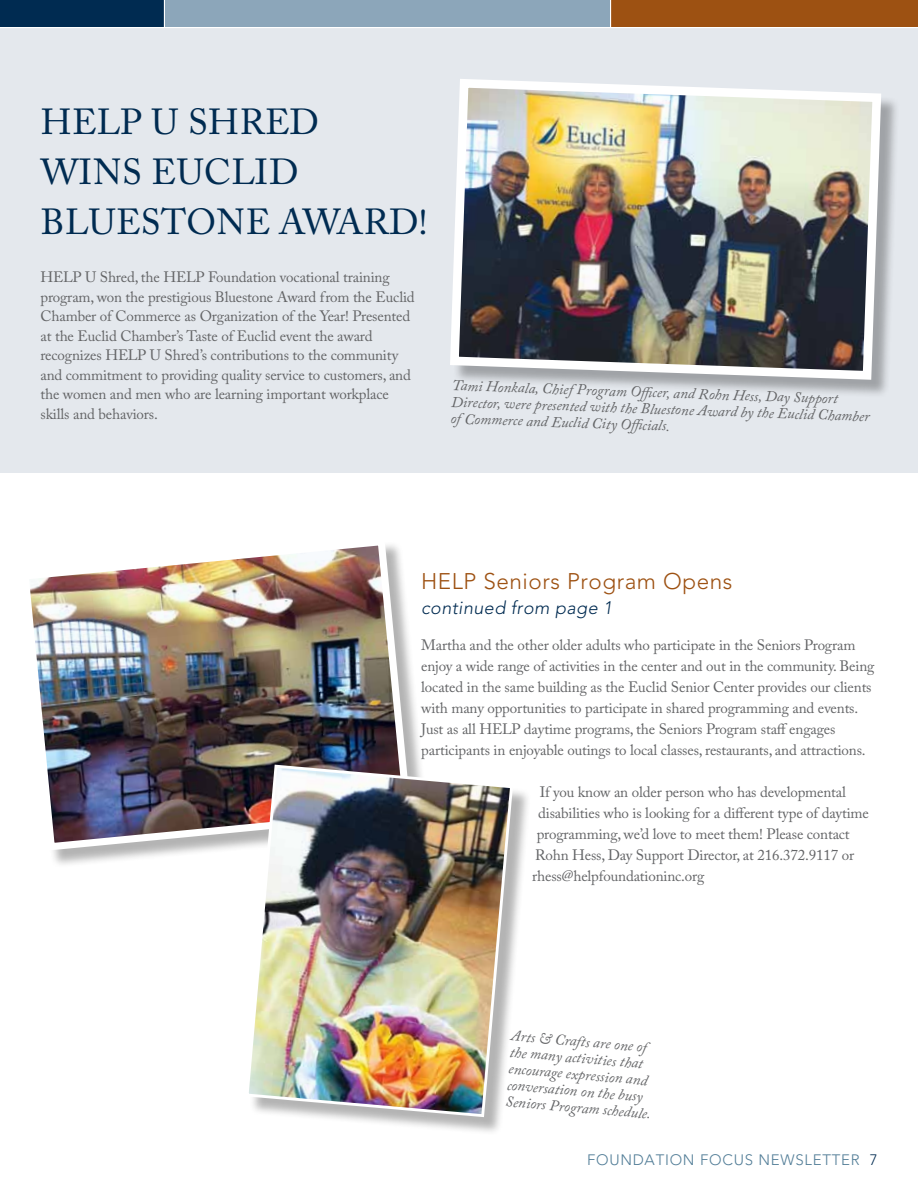
<style>
.page{position:relative;width:918px;height:1188px;background:#fff}
.page>*{position:absolute;margin:0;border:0;box-sizing:border-box;transform-origin:0 0}
.t1{font:36px/49.8px "Adobe Caslon Pro";letter-spacing:.015em;color:#002b51}
.t2{font:300 22.5px "Avenir";letter-spacing:.025em;color:#9d5112}
.t3{font:italic 300 18px "Avenir";letter-spacing:.025em;color:#002b51}
.t4{font:15px/19.5px "Adobe Caslon Pro";letter-spacing:-.01em;color:#636466}
.t5{font:italic 15px/16.5px "Adobe Caslon Pro";color:#636466}
.t6{font:300 15px "Avenir";letter-spacing:.05em;color:#527d97}
.t7{font:300 15px "Avenir";color:#002b51}
</style>
<div class="page">
<div style="left:0;top:0;width:918px;height:472px;background:#e4e8ed"></div>
<div style="left:165px;top:0;width:753px;height:27px;background:#8ca6ba"></div>
<div style="left:610px;top:0;width:308px;height:27px;background:#9d5112"></div>
<div style="left:0;top:0;width:165px;height:27px;background:#002b51"></div>
<hr style="left:0;top:27px;width:918px;height:1px;background:#fff">
<svg style="left:610px;top:0;width:1px;height:27px"></svg>
<svg style="left:164px;top:0;width:1px;height:27px"></svg>
<div style="left:453px;top:82px;width:446px;height:316px;background:#000;opacity:.3"></div>
<img style="left:450px;top:79px;width:436px;height:305px">
<div style="left:24px;top:541px;width:405px;height:327px;background:#000;opacity:.3"></div>
<img style="left:24px;top:541px;width:391px;height:313px">
<div style="left:248px;top:767px;width:283px;height:368px;background:#000;opacity:.3"></div>
<img style="left:244px;top:763px;width:271px;height:356px">
<h1 class="t1" style="left:41px;top:97px;width:388px">HELP U Sh red<br>Wins Euclid<br>Bluestone Award!</h1>
<p class="t4" style="left:41px;top:267px;width:376px">HELP U Shred, the HELP Foundation vocational training program, won the prestigious Bluestone Award from the Euclid Chamber of Commerce as Organization of the Year! Presented at the Euclid Chamber’s Taste of Euclid event the award recognizes HELP U Shred’s contributions to the community and commitment to providing quality service to customers, and the women and men who are learning important workplace skills and behaviors.</p>
<p class="t5" style="left:452px;top:377px;width:420px;rotate:2deg">Tami Honkala, Chief Program Offi cer, and Rohn Hess, Day Support<br>Director, were presented with the Bluestone Award by the Euclid Chamber of Commerce and Euclid City Offi cials.</p>
<h2 class="t2" style="left:421px;top:569px;width:313px">HELP SENIORS PROGRAM OPENS</h2>
<p class="t3" style="left:421px;top:597px;width:193px">continued from page 1</p>
<p class="t4" style="left:421px;top:634px;width:455px;line-height:21px">Martha and the other older adults who participate in the Seniors Program enjoy a wide range of activities in the center and out in the community. Being located in the same building as the Euclid Senior Center provides our clients with many opportunities to participate in shared programming and events.<br>Just as all HELP daytime programs, the Seniors Program staff engages participants in enjoyable outings to local classes, restaurants, and attractions.</p>
<p class="t4" style="left:540px;top:782px;width:308px">If you know an older person who has developmental</p>
<p class="t4" style="left:538px;top:803px;width:332px">disabilities who is looking for a different type of daytime</p>
<p class="t4" style="left:537px;top:824px;width:315px">programming, we’d love to meet them! Please contact</p>
<p class="t4" style="left:535px;top:845px;width:321px">Rohn Hess, Day Support Director, at 216.372.9117 or</p>
<p class="t4" style="left:532px;top:866px;width:174px">rhess@helpfoundationinc.org</p>
<p class="t5" style="left:512px;top:1027px;width:147px;rotate:5deg">Arts &amp; Crafts are one of the many activities that encourage expression and conversation on the busy<br>Seniors Program schedule.</p>
<p class="t6" style="left:587px;top:1151px;width:195px">FOUNDATI ON FOCUS NEWSLE</p>
<p class="t6" style="left:822px;top:1151px;width:29px">TTER</p>
<p class="t7" style="left:870px;top:1151px;width:9px">7</p>
</div>
